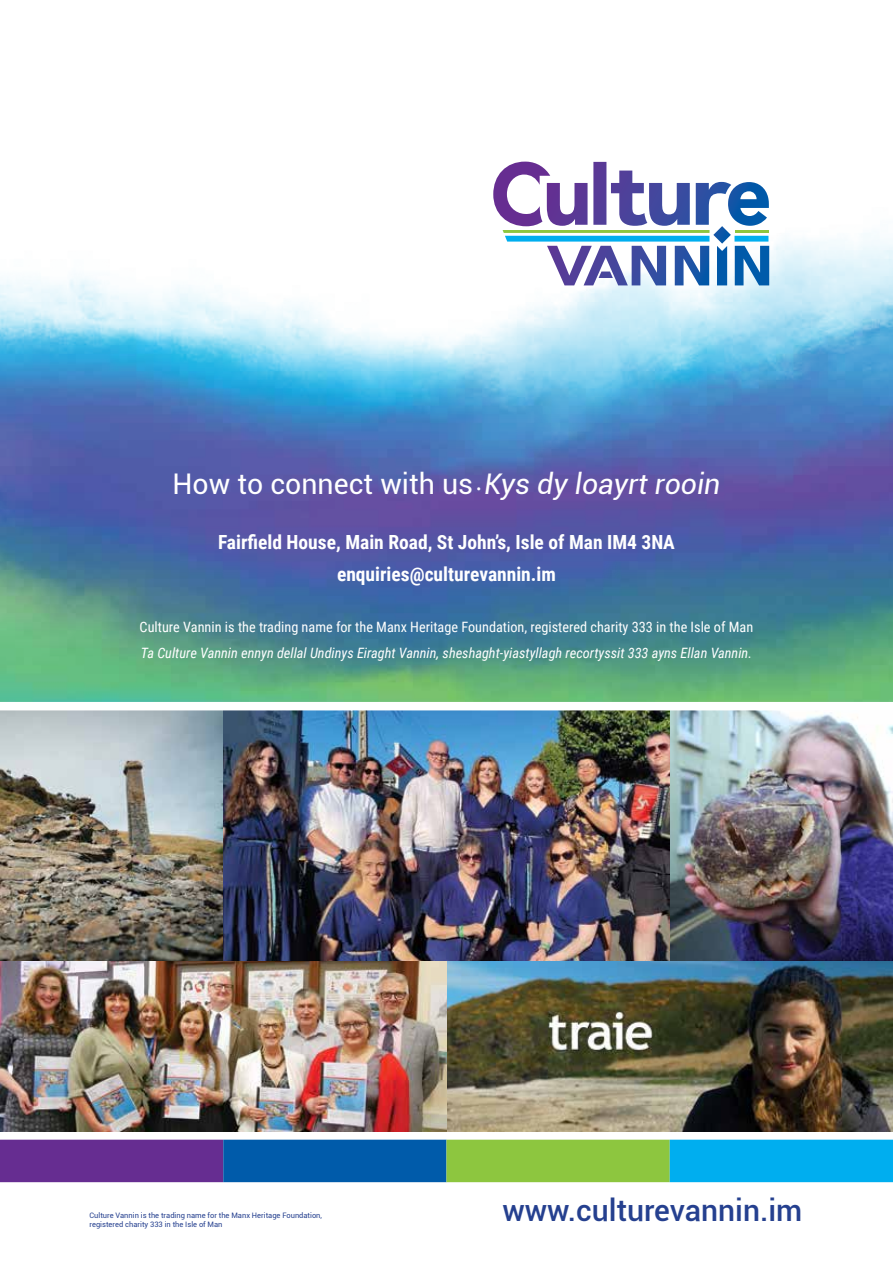
<style>
.page{position:relative;width:893px;height:1263px;background:#fff}
.page>*{position:absolute;margin:0;border:0;box-sizing:border-box;transform-origin:0 0}
.t1{font:500 30px "Roboto";color:#25408f}
.t2{font:28.5px "Roboto";color:#fff}
.t3{font:700 19.5px/32px "Roboto Condensed";color:#fff;text-align:center}
.t4{font:italic 14.25px "Roboto Condensed";color:#fff}
.t5{font:14.25px "Roboto Condensed";color:#fff}
.t6{font:7.5px/9px "Roboto";color:#25408f}
.s1{font-family:"Roboto Condensed";font-size:14.25px}
.s2{font-style:italic}
</style>
<div class="page">
<img style="left:0;top:161px;width:893px;height:1022px">
<img style="left:0;top:710px;width:893px;height:421px">
<img style="left:670px;top:710px;width:223px;height:251px">
<svg style="left:493px;top:162px;width:276px;height:123px"></svg>
<div style="left:0;top:1140px;width:223px;height:42px;background:#662d91"></div>
<div style="left:223px;top:1140px;width:223px;height:42px;background:#005baa"></div>
<div style="left:446px;top:1140px;width:224px;height:42px;background:#8dc63f"></div>
<div style="left:670px;top:1140px;width:223px;height:42px;background:#00aeef"></div>
<div style="left:0;top:702px;width:893px;height:8px;background:#fff"></div>
<h2 class="t2" style="left:173px;top:463px;width:549px">How to connect with us <span class="s1">•</span> <span class="s2">Kys dy loayrt rooin</span></h2>
<h3 class="t3" style="left:218px;top:525px;width:458px">Fairfield House, Main Road, St John’s, Isle of Man IM4 3NA enquiries@culturevannin.im</h3>
<p class="t5" style="left:140px;top:617px;width:615px">Culture Vannin is the trading name for the Manx Heritage Foundation, registered charity 333 in the Isle of Man</p>
<p class="t4" style="left:141px;top:643px;width:613px">Ta Culture Vannin ennyn dellal Undinys Eiraght Vannin, sheshaght-yiastyllagh recortyssit 333 ayns Ellan Vannin.</p>
<p class="t6" style="left:90px;top:1211px;width:234px">Culture Vannin is the trading name for the Manx Heritage Foundation, registered charity 333 in the Isle of Man</p>
<h1 class="t1" style="left:502px;top:1189px;width:301px">www.culturevannin.im</h1>
</div>
